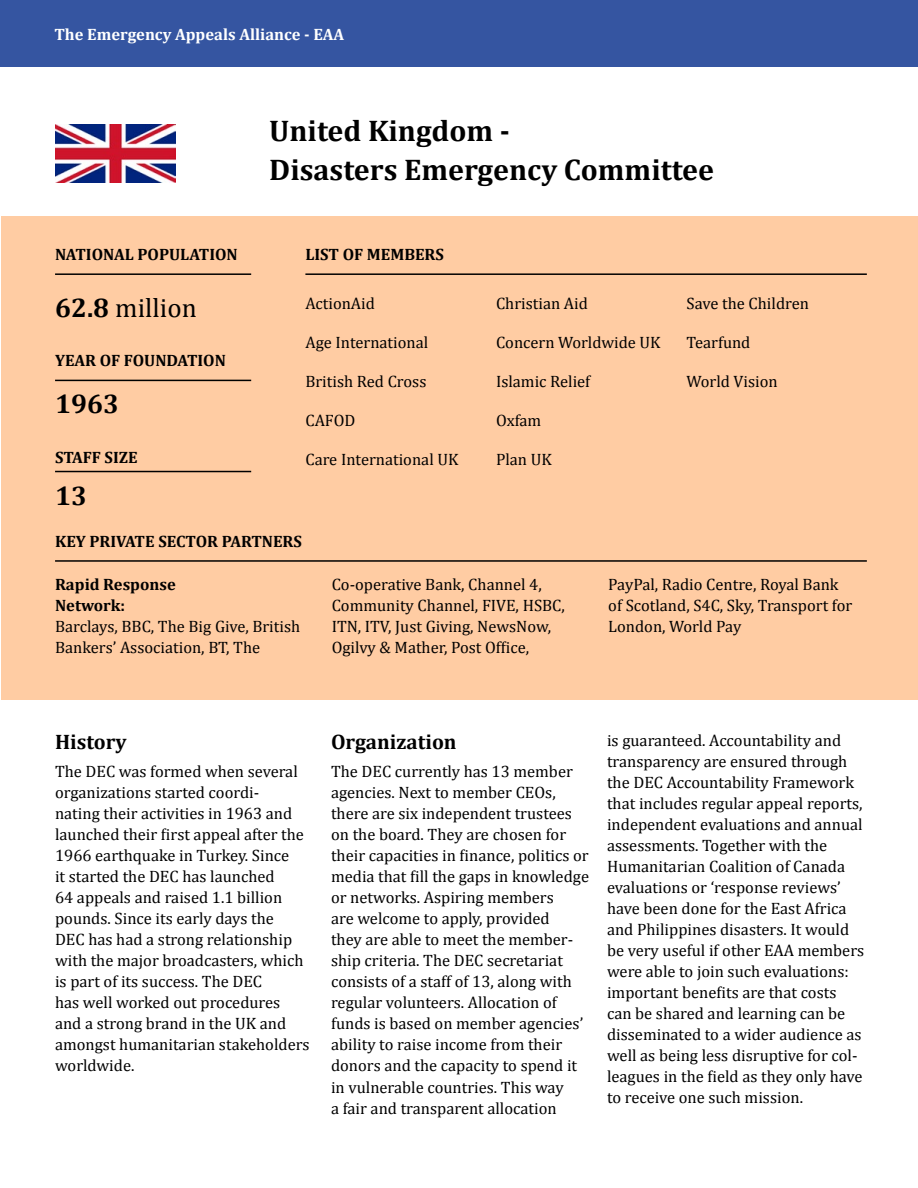
<style>
.page{position:relative;width:918px;height:1188px;background:#fff}
.page>*{position:absolute;margin:0;border:0;box-sizing:border-box;transform-origin:0 0}
.t1{font:700 30px/39px "Cambria";color:#000}
.t2{font:27px "Cambria";color:#000}
.t3{font:700 27px "Cambria";color:#000}
.t4{font:700 21px "Cambria";color:#000}
.t5{font:16.5px/21px "Cambria";color:#000}
.t6{font:700 16.5px/21px "Cambria";color:#000}
.t7{font:700 16.5px "Cambria";color:#fff}
.s1{font-weight:700}
</style>
<div class="page">
<div style="left:2px;top:216px;width:916px;height:484px;background:#ffcca3"></div>
<hr style="left:305px;top:273px;width:562px;height:2px;background:#000">
<hr style="left:55px;top:273px;width:196px;height:2px;background:#000">
<hr style="left:55px;top:380px;width:196px;height:1px;background:#000">
<hr style="left:55px;top:471px;width:196px;height:1px;background:#000">
<hr style="left:55px;top:560px;width:812px;height:2px;background:#000">
<img style="left:55px;top:125px;width:121px;height:58px">
<div style="left:0;top:0;width:918px;height:67px;background:#3555a1"></div>
<p class="t7" style="left:54px;top:23px;width:271px">The Emergency Appeals Alliance - EAA</p>
<h1 class="t1" style="left:269px;top:111px;width:446px">United Kingdom -<br>Disasters Emergency Committee</h1>
<p class="t6" style="left:55px;top:243px;width:172px">National Population</p>
<p class="t6" style="left:305px;top:243px;width:140px">List of members</p>
<h2 class="t2" style="left:55px;top:292px;width:143px"><span class="s1">62.8</span> million</h2>
<p class="t5" style="left:305px;top:292px;width:71px">ActionAid</p>
<p class="t5" style="left:305px;top:331px;width:124px">Age International</p>
<p class="t5" style="left:305px;top:370px;width:123px">British Red Cross</p>
<p class="t5" style="left:305px;top:409px;width:51px">CAFOD</p>
<p class="t5" style="left:305px;top:448px;width:155px">Care International UK</p>
<p class="t6" style="left:55px;top:350px;width:160px">Year of foundation</p>
<h2 class="t3" style="left:55px;top:384px;width:65px">1963</h2>
<p class="t6" style="left:55px;top:447px;width:84px">Staff size</p>
<h2 class="t3" style="left:55px;top:477px;width:33px">13</h2>
<p class="t6" style="left:55px;top:530px;width:248px">Key private sector partners</p>
<p class="t5" style="left:496px;top:292px;width:93px">Christian Aid</p>
<p class="t5" style="left:496px;top:331px;width:166px">Concern Worldwide UK</p>
<p class="t5" style="left:496px;top:370px;width:96px">Islamic Relief</p>
<p class="t5" style="left:496px;top:409px;width:47px">Oxfam</p>
<p class="t5" style="left:496px;top:448px;width:57px">Plan UK</p>
<p class="t5" style="left:687px;top:292px;width:124px">Save the Children</p>
<p class="t5" style="left:687px;top:331px;width:65px">Tearfund</p>
<p class="t5" style="left:687px;top:370px;width:93px">World Vision</p>
<p class="t6" style="left:55px;top:574px;width:122px">Rapid Response<br>Network:</p>
<p class="t5" style="left:55px;top:616px;width:247px">Barclays, BBC, The Big Give, British<br>Bankers’ Association, BT, The</p>
<p class="t5" style="left:332px;top:574px;width:235px">Co-operative Bank, Channel 4,<br>Community Channel, FIVE, HSBC,<br>ITN, ITV, Just Giving, NewsNow,<br>Ogilvy &amp; Mather, Post Office,</p>
<p class="t5" style="left:608px;top:574px;width:245px">PayPal, Radio Centre, Royal Bank of Scotland, S4C, Sky, Transport for<br>London, World Pay</p>
<p class="t4" style="left:55px;top:727px;width:73px">History</p>
<p class="t5" style="left:55px;top:761px;width:256px">The DEC was formed when several organizations started coordi-<br>nating their activities in 1963 and launched their first appeal after the<br>1966 earthquake in Turkey. Since<br>it started the DEC has launched<br>64 appeals and raised 1.1 billion pounds. Since its early days the<br>DEC has had a strong relationship with the major broadcasters, which is part of its success. The DEC<br>has well worked out procedures and a strong brand in the UK and amongst humanitarian stakeholders worldwide.</p>
<p class="t4" style="left:331px;top:727px;width:127px">Organization</p>
<p class="t5" style="left:331px;top:761px;width:260px">The DEC currently has 13 member agencies. Next to member CEOs, there are six independent trustees on the board. They are chosen for their capacities in finance, politics or media that fill the gaps in knowledge or networks. Aspiring members<br>are welcome to apply, provided<br>they are able to meet the member&shy;ship criteria. The DEC secretariat consists of a staff of 13, along with regular volunteers. Allocation of funds is based on member agencies’ ability to raise income from their donors and the capacity to spend it in vulnerable countries. This way<br>a fair and transparent allocation</p>
<p class="t5" style="left:607px;top:729px;width:259px">is guaranteed. Accountability and transparency are ensured through the DEC Accountability Framework that includes regular appeal reports, independent evaluations and annual assessments. Together with the Humanitarian Coalition of Canada evaluations or ‘response reviews’ have been done for the East Africa and Philippines disasters. It would be very useful if other EAA members were able to join such evaluations: important benefits are that costs can be shared and learning can be disseminated to a wider audience as well as being less disruptive for col&shy;leagues in the field as they only have to receive one such mission.</p>
</div>
